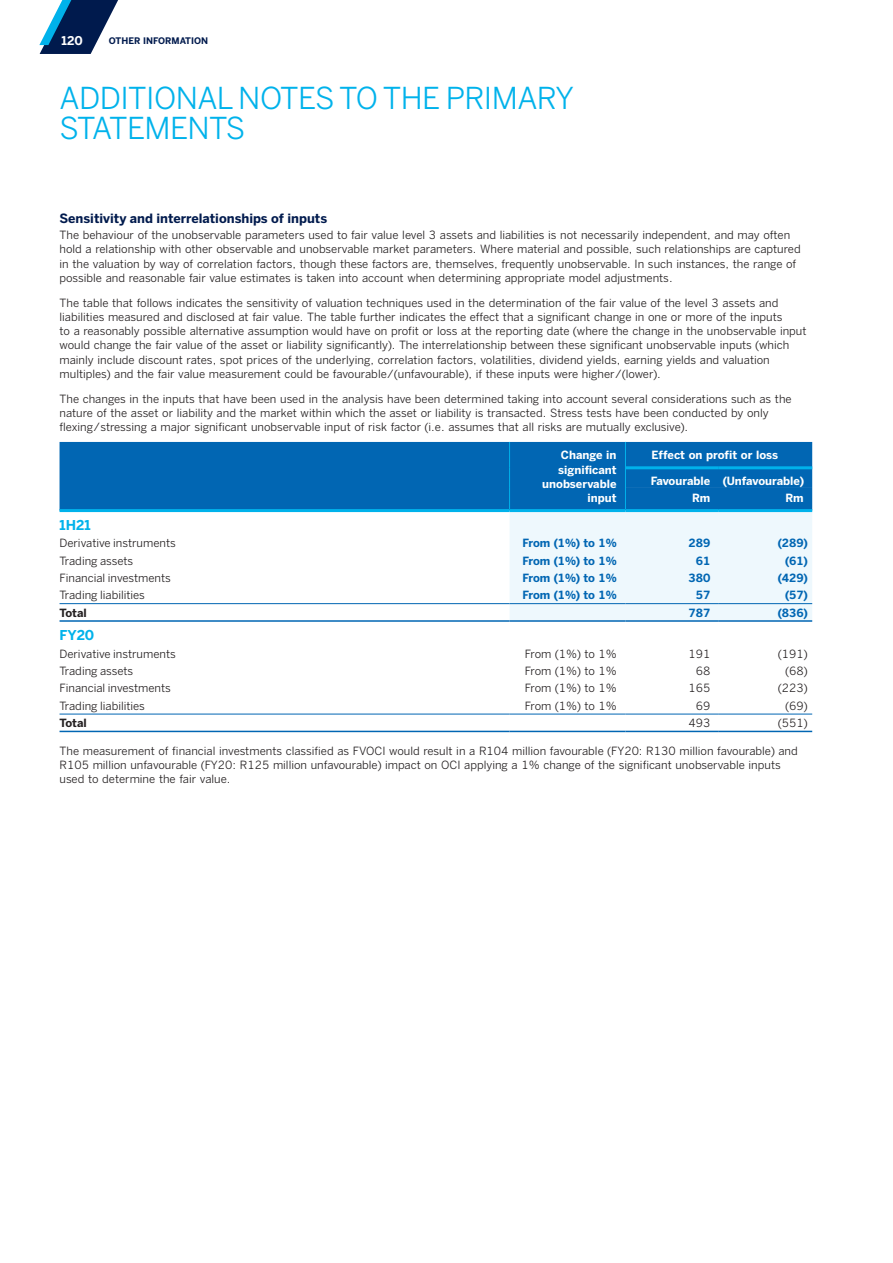
<style>
.page{position:relative;width:893px;height:1263px;background:#fff}
.page>*{position:absolute;margin:0;border:0;box-sizing:border-box;transform-origin:0 0}
.t1{font:30px "Benton Sans";letter-spacing:-.02em;color:#00b2eb}
.tbl_level_1-66844568{font:700 13.5px "Benton Sans";color:#00b2eb}
.level_3{font:700 12.75px "Benton Sans";color:#001a4d}
.t2{font:700 12px "Benton Sans";color:#fff}
.bc_with_space{font:11.25px/14.2px "Benton Sans";color:#231f20}
.bc_with_space-20fafc{font:11.25px/14.2px "Benton Sans";color:#231f20}
.tbl_bc_ind{font:11.25px "Benton Sans";color:#231f20}
.bold_fig_white-7bebd{font:700 11.25px/14.2px "Benton Sans";color:#fff;text-align:right}
.tbl_fig-0930666e{font:11.25px "Benton Sans";letter-spacing:-.005em;color:#231f20}
.tbl_bold_fig-7df942d{font:700 11.25px "Benton Sans";letter-spacing:-.005em;color:#0166b3}
.tbl_fig-0930666e-Bra{font:11.25px "Benton Sans";color:#231f20}
.bold_fig_white-ea8d1{font:700 11.25px "Benton Sans";color:#fff}
.tbl_bold_fig-Bracket{font:700 11.25px "Benton Sans";color:#0166b3}
.tbl_bold_fig{font:700 11.25px "Benton Sans";color:#0166b3}
.tbl_level_3-a81b5c20{font:700 11.25px "Benton Sans";color:#231f20}
.t3{font:700 9px "Benton Sans";color:#001a4d}
</style>
<div class="page">
<div style="left:60px;top:442px;width:449px;height:67px;background:#0166b3"></div>
<hr style="left:60px;top:509px;width:450px;height:3px;background:#00b2eb">
<hr style="left:60px;top:603px;width:450px;height:1px;background:#0166b3">
<hr style="left:60px;top:714px;width:450px;height:1px;background:#0166b3">
<hr style="left:510px;top:714px;width:115px;height:1px;background:#0166b3">
<hr style="left:625px;top:714px;width:94px;height:1px;background:#0166b3">
<hr style="left:719px;top:714px;width:93px;height:1px;background:#0166b3">
<hr style="left:60px;top:620px;width:450px;height:2px;background:#0166b3">
<hr style="left:510px;top:620px;width:115px;height:2px;background:#0166b3">
<hr style="left:625px;top:620px;width:94px;height:2px;background:#0166b3">
<hr style="left:719px;top:620px;width:93px;height:2px;background:#0166b3">
<hr style="left:60px;top:731px;width:450px;height:1px;background:#0166b3">
<hr style="left:510px;top:731px;width:115px;height:1px;background:#0166b3">
<hr style="left:625px;top:731px;width:94px;height:1px;background:#0166b3">
<hr style="left:719px;top:731px;width:93px;height:1px;background:#0166b3">
<svg style="left:509px;top:442px;width:303px;height:179px;background:#8ebfe0"></svg>
<svg style="left:39px;top:0;width:79px;height:54px"></svg>
<p class="t2" style="left:62px;top:33px;width:23px">120</p>
<p class="t3" style="left:109px;top:35px;width:101px">OTHER INFORMATION</p>
<p class="t1" style="left:60px;top:80px;width:516px">ADDITIONAL NOTES TO THE PRIMARY</p>
<p class="t1" style="left:60px;top:110px;width:187px">STATEMENTS</p>
<p class="level_3" style="left:60px;top:210px;width:269px">Sensitivity and interrelationships of inputs</p>
<p class="bc_with_space" style="left:60px;top:228px;width:743px">The behaviour of the unobservable parameters used to fair value level 3 assets and liabilities is not necessarily independent, and may often hold a relationship with other observable and unobservable market parameters. Where material and possible, such relationships are captured in the valuation by way of correlation factors, though these factors are, themselves, frequently unobservable. In such instances, the range of possible and reasonable fair value estimates is taken into account when determining appropriate model adjustments.</p>
<p class="bc_with_space" style="left:60px;top:295px;width:748px">The table that follows indicates the sensitivity of valuation techniques used in the determination of the fair value of the level 3 assets and liabilities measured and disclosed at fair value. The table further indicates the effect that a significant change in one or more of the inputs<br>to a reasonably possible alternative assumption would have on profit or loss at the reporting date (where the change in the unobservable input would change the fair value of the asset or liability significantly). The interrelationship between these significant unobservable inputs (which mainly include discount rates, spot prices of the underlying, correlation factors, volatilities, dividend yields, earning yields and valuation multiples) and the fair value measurement could be favourable/(unfavourable), if these inputs were higher/(lower).</p>
<p class="bc_with_space" style="left:60px;top:391px;width:734px">The changes in the inputs that have been used in the analysis have been determined taking into account several considerations such as the nature of the asset or liability and the market within which the asset or liability is transacted. Stress tests have been conducted by only flexing/stressing a major significant unobservable input of risk factor (i.e. assumes that all risks are mutually exclusive).</p>
<p class="bold_fig_white-7bebd" style="left:542px;top:448px;width:76px">Change in significant unobservable input</p>
<p class="bold_fig_white-ea8d1" style="left:651px;top:448px;width:128px">Effect on profit or loss</p>
<p class="bold_fig_white-7bebd" style="left:651px;top:474px;width:61px">Favourable</p>
<p class="bold_fig_white-7bebd" style="left:723px;top:474px;width:82px">(Unfavourable)</p>
<p class="bold_fig_white-7bebd" style="left:692px;top:491px;width:20px">Rm</p>
<p class="bold_fig_white-7bebd" style="left:785px;top:491px;width:20px">Rm</p>
<p class="tbl_level_1-66844568" style="left:60px;top:517px;width:33px">1H21</p>
<p class="tbl_bc_ind" style="left:60px;top:537px;width:118px">Derivative instruments</p>
<p class="tbl_bold_fig-7df942d" style="left:522px;top:536px;width:96px">From (1%) to 1%</p>
<p class="tbl_bold_fig" style="left:688px;top:536px;width:23px">289</p>
<p class="tbl_bold_fig-Bracket" style="left:778px;top:536px;width:31px">(289)</p>
<p class="tbl_bc_ind" style="left:60px;top:554px;width:75px">Trading assets</p>
<p class="tbl_bold_fig-7df942d" style="left:522px;top:554px;width:96px">From (1%) to 1%</p>
<p class="tbl_bold_fig" style="left:696px;top:554px;width:16px">61</p>
<p class="tbl_bold_fig-Bracket" style="left:786px;top:554px;width:23px">(61)</p>
<p class="tbl_bc_ind" style="left:60px;top:571px;width:113px">Financial investments</p>
<p class="tbl_bold_fig-7df942d" style="left:522px;top:571px;width:96px">From (1%) to 1%</p>
<p class="tbl_bold_fig" style="left:688px;top:571px;width:23px">380</p>
<p class="tbl_bold_fig-Bracket" style="left:778px;top:571px;width:31px">(429)</p>
<p class="tbl_bc_ind" style="left:60px;top:589px;width:87px">Trading liabilities</p>
<p class="tbl_bold_fig-7df942d" style="left:522px;top:589px;width:96px">From (1%) to 1%</p>
<p class="tbl_bold_fig" style="left:696px;top:589px;width:16px">57</p>
<p class="tbl_bold_fig-Bracket" style="left:786px;top:589px;width:23px">(57)</p>
<p class="tbl_level_3-a81b5c20" style="left:60px;top:606px;width:29px">Total</p>
<p class="tbl_bold_fig-7df942d" style="left:688px;top:606px;width:23px">787</p>
<p class="tbl_bold_fig-7df942d" style="left:778px;top:606px;width:31px">(836)</p>
<p class="tbl_level_1-66844568" style="left:60px;top:627px;width:36px">FY20</p>
<p class="tbl_bc_ind" style="left:60px;top:647px;width:118px">Derivative instruments</p>
<p class="tbl_fig-0930666e" style="left:525px;top:647px;width:94px">From (1%) to 1%</p>
<p class="tbl_fig-0930666e" style="left:688px;top:647px;width:23px">191</p>
<p class="tbl_fig-0930666e-Bra" style="left:778px;top:647px;width:31px">(191)</p>
<p class="tbl_bc_ind" style="left:60px;top:664px;width:75px">Trading assets</p>
<p class="tbl_fig-0930666e" style="left:525px;top:664px;width:94px">From (1%) to 1%</p>
<p class="tbl_fig-0930666e" style="left:696px;top:664px;width:16px">68</p>
<p class="tbl_fig-0930666e-Bra" style="left:786px;top:664px;width:23px">(68)</p>
<p class="tbl_bc_ind" style="left:60px;top:682px;width:113px">Financial investments</p>
<p class="tbl_fig-0930666e" style="left:525px;top:682px;width:94px">From (1%) to 1%</p>
<p class="tbl_fig-0930666e" style="left:688px;top:682px;width:23px">165</p>
<p class="tbl_fig-0930666e-Bra" style="left:778px;top:682px;width:31px">(223)</p>
<p class="tbl_bc_ind" style="left:60px;top:699px;width:87px">Trading liabilities</p>
<p class="tbl_fig-0930666e" style="left:525px;top:699px;width:94px">From (1%) to 1%</p>
<p class="tbl_fig-0930666e" style="left:696px;top:699px;width:16px">69</p>
<p class="tbl_fig-0930666e-Bra" style="left:786px;top:699px;width:23px">(69)</p>
<p class="tbl_level_3-a81b5c20" style="left:60px;top:716px;width:29px">Total</p>
<p class="tbl_fig-0930666e" style="left:688px;top:716px;width:23px">493</p>
<p class="tbl_fig-0930666e-Bra" style="left:778px;top:716px;width:31px">(551)</p>
<p class="bc_with_space-20fafc" style="left:60px;top:744px;width:740px">The measurement of financial investments classified as FVOCI would result in a R104 million favourable (FY20: R130 million favourable) and<br>R105 million unfavourable (FY20: R125 million unfavourable) impact on OCI applying a 1% change of the significant unobservable inputs used to determine the fair value.</p>
</div>
